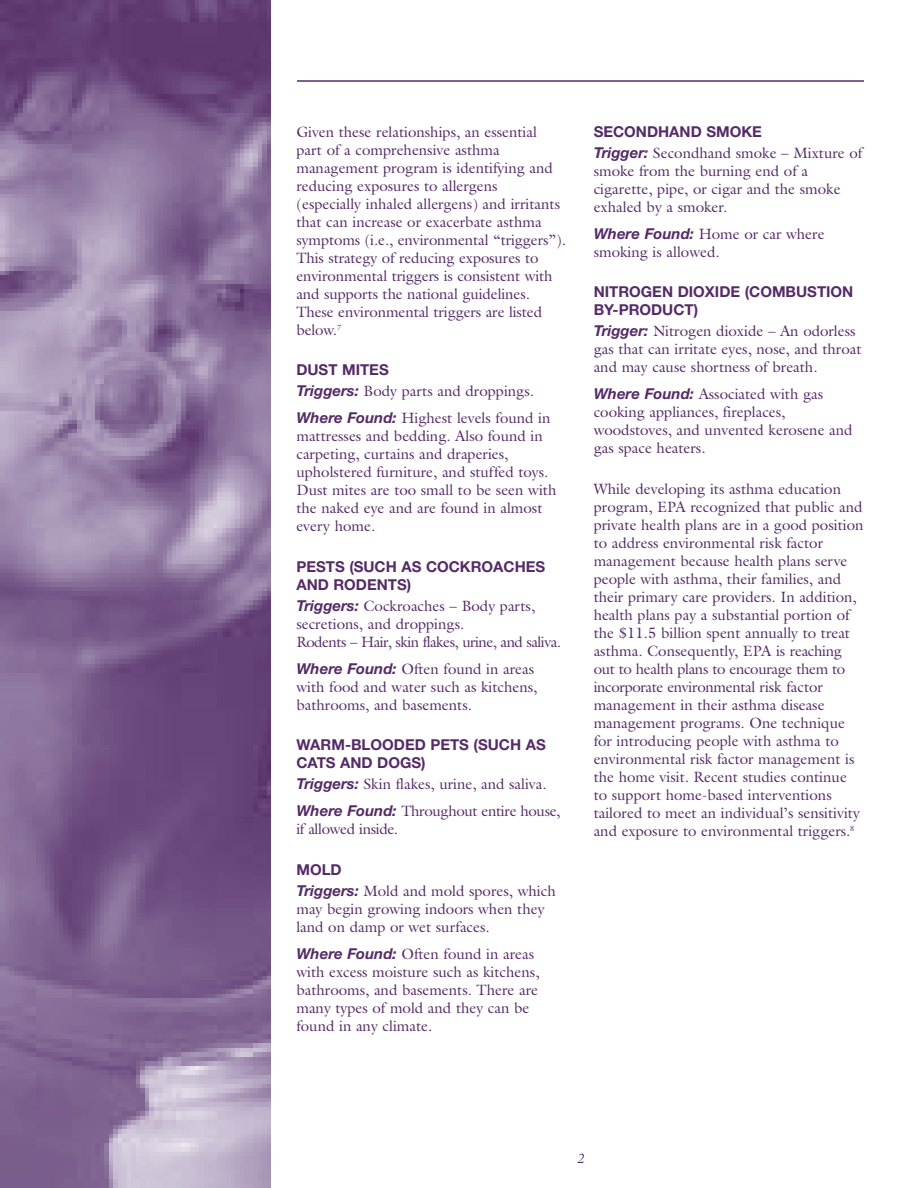
<style>
.page{position:relative;width:918px;height:1188px;background:#fff}
.page>*{position:absolute;margin:0;border:0;box-sizing:border-box;transform-origin:0 0}
.t1{font:15px/18px "Galliard";color:#552b67}
.t2{font:700 15px/18px "Helvetica Neue";color:#552b67}
.t3{font:15px "Galliard";letter-spacing:-.025em;color:#552b67}
.t4{font:italic 13.5px "Galliard";color:#552b67}
.s1{font-family:"Helvetica Neue";font-weight:700;font-style:italic}
</style>
<div class="page">
<img style="left:0;top:0;width:270px;height:1188px">
<hr style="left:297px;top:80px;width:567px;height:2px;background:#552b67">
<p class="t1" style="left:296px;top:123px;width:271px">Given these relationships, an essential part of a comprehensive asthma management program is identifying and reducing exposures to allergens (especially inhaled allergens) and irritants that can increase or exacerbate asthma symptoms (i.e., environmental “triggers”).<br>This strategy of reducing exposures to environmental triggers is consistent with and supports the national guidelines.<br>These environmental triggers are listed below.<sup>7</sup></p>
<p class="t2" style="left:296px;top:362px;width:94px">DUST MITES</p>
<p class="t1" style="left:296px;top:378px;width:256px;line-height:27px"><span class="s1">Triggers:</span> Body parts and droppings.<br><span class="s1">Where Found:</span> Highest levels found in</p>
<p class="t1" style="left:296px;top:427px;width:262px">mattresses and bedding. Also found in carpeting, curtains and draperies, upholstered furniture, and stuffed toys.<br>Dust mites are too small to be seen with the naked eye and are found in almost every home.</p>
<p class="t2" style="left:296px;top:559px;width:250px">PESTS (SUCH AS COCKROACHES<br>AND RODENTS)</p>
<p class="t1" style="left:296px;top:597px;width:266px"><span class="s1">Triggers:</span> Cockroaches – Body parts, secretions, and droppings.<br>Rodents – Hair, skin flakes, urine, and saliva.</p>
<p class="t1" style="left:296px;top:660px;width:243px"><span class="s1">Where Found:</span> Often found in areas with food and water such as kitchens, bathrooms, and basements.</p>
<p class="t2" style="left:296px;top:737px;width:251px">WARM-BLOODED PETS (SUCH AS<br>CATS AND DOGS)</p>
<p class="t1" style="left:296px;top:771px;width:266px;line-height:27px"><span class="s1">Triggers:</span> Skin flakes, urine, and saliva.<br><span class="s1">Where Found:</span> Throughout entire house,</p>
<p class="t3" style="left:296px;top:820px;width:103px">if allowed inside.</p>
<p class="t2" style="left:296px;top:862px;width:47px">MOLD</p>
<p class="t1" style="left:296px;top:882px;width:261px"><span class="s1">Triggers:</span> Mold and mold spores, which may begin growing indoors when they land on damp or wet surfaces.</p>
<p class="t1" style="left:296px;top:945px;width:245px"><span class="s1">Where Found:</span> Often found in areas with excess moisture such as kitchens, bathrooms, and basements. There are many types of mold and they can be found in any climate.</p>
<p class="t2" style="left:594px;top:124px;width:170px">SECONDHAND SMOKE</p>
<p class="t1" style="left:594px;top:144px;width:270px"><span class="s1">Trigger:</span> Secondhand smoke – Mixture of smoke from the burning end of a cigarette, pipe, or cigar and the smoke exhaled by a smoker.</p>
<p class="t1" style="left:594px;top:225px;width:232px"><span class="s1">Where Found:</span> Home or car where smoking is allowed.</p>
<p class="t2" style="left:594px;top:284px;width:261px">NITROGEN DIOXIDE (COMBUSTION<br>BY-PRODUCT)</p>
<p class="t1" style="left:594px;top:322px;width:269px"><span class="s1">Trigger:</span> Nitrogen dioxide – An odorless gas that can irritate eyes, nose, and throat and may cause shortness of breath.</p>
<p class="t1" style="left:594px;top:385px;width:260px"><span class="s1">Where Found:</span> Associated with gas cooking appliances, fireplaces, woodstoves, and unvented kerosene and gas space heaters.</p>
<p class="t1" style="left:594px;top:480px;width:271px">While developing its asthma education program, EPA recognized that public and private health plans are in a good position to address environmental risk factor management because health plans serve people with asthma, their families, and their primary care providers. In addition, health plans pay a substantial portion of the $11.5 billion spent annually to treat asthma. Consequently, EPA is reaching out to health plans to encourage them to incorporate environmental risk factor management in their asthma disease management programs. One technique for introducing people with asthma to environmental risk factor management is the home visit. Recent studies continue to support home-based interventions tailored to meet an individual’s sensitivity and exposure to environmental triggers.<sup>8</sup></p>
<p class="t4" style="left:577px;top:1151px;width:9px">2</p>
</div>
